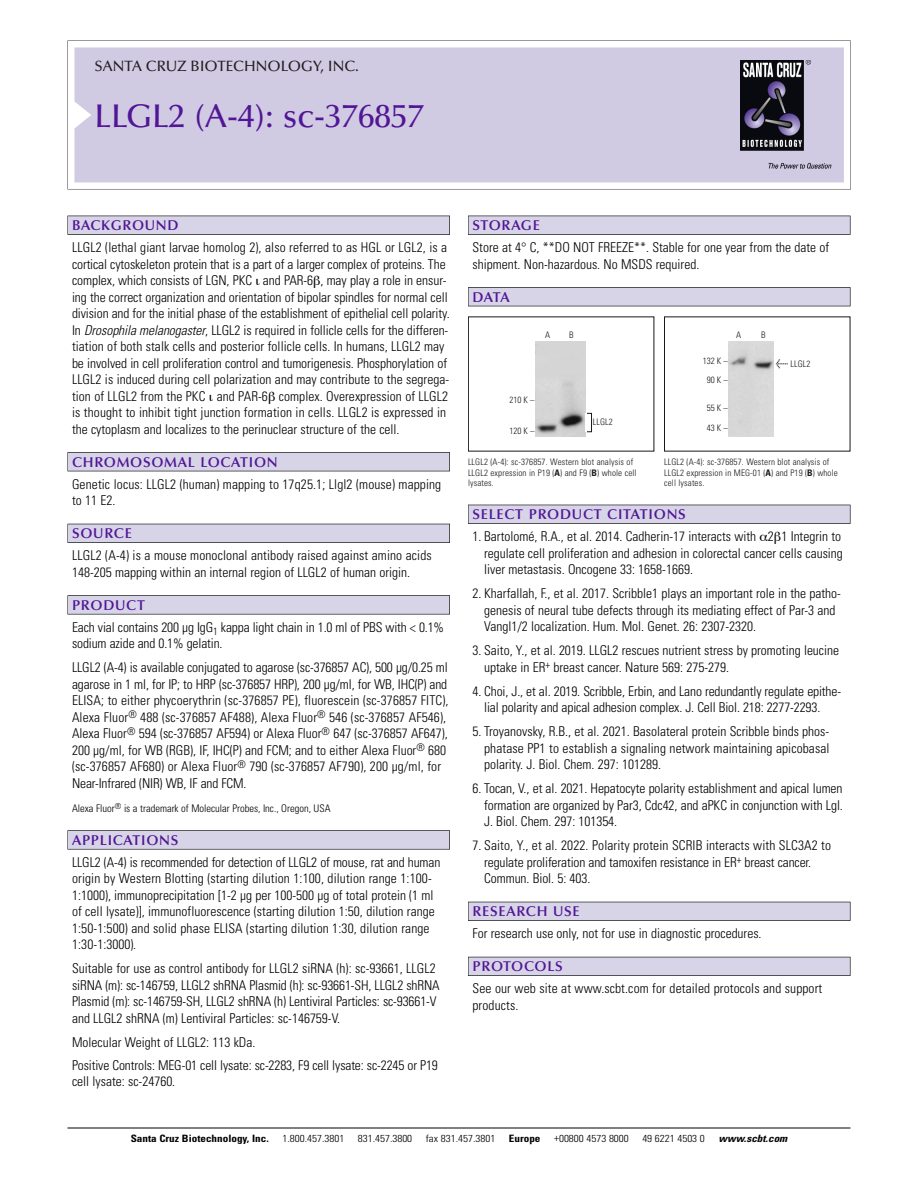
<style>
.page{position:relative;width:918px;height:1188px;background:#fff}
.page>*{position:absolute;margin:0;border:0;box-sizing:border-box;transform-origin:0 0}
.t1{font:500 33px "Optima";color:#511695}
.t2{font:500 15px "Optima";color:#231f20}
.t3{font:600 14.25px "Optima";letter-spacing:.05em;color:#511695}
.t4{font:300 condensed 13.5px/16.5px "Univers";color:#000}
.t5{font:300 condensed 10.5px "Univers";color:#000}
.t6{font:300 condensed 10.2px "Univers";color:#000;scale:1.1 1}
.t7{font:700 condensed 10.2px "Univers";color:#000;scale:1.1 1}
.t8{font:italic 700 condensed 10.2px "Univers";color:#000;scale:1.1 1}
.t9{font:300 condensed 9px/10.5px "Univers";letter-spacing:.015em;color:#191919}
.s1{font-style:italic}
.s2{font-weight:700}
.s3{font-family:"Meta Plus";font-weight:400;font-stretch:normal;font-size:10.5px}
</style>
<div class="page">
<svg style="left:68px;top:40px;width:783px;height:149px"></svg>
<div style="left:74px;top:47px;width:770px;height:135px;background:#d1cae3"></div>
<img style="left:741px;top:60px;width:90px;height:108px">
<div style="left:68px;top:216px;width:382px;height:19px;background:#535256"></div>
<div style="left:68px;top:216px;width:381px;height:18px;background:#d7d4e8"></div>
<div style="left:68px;top:452px;width:382px;height:19px;background:#515155"></div>
<div style="left:68px;top:453px;width:381px;height:18px;background:#d7d4e8"></div>
<div style="left:68px;top:524px;width:382px;height:19px;background:#515057"></div>
<div style="left:68px;top:524px;width:381px;height:18px;background:#d7d4e8"></div>
<div style="left:68px;top:595px;width:382px;height:19px;background:#575659"></div>
<div style="left:68px;top:596px;width:381px;height:18px;background:#d7d4e8"></div>
<svg style="left:68px;top:830px;width:382px;height:20px"></svg>
<div style="left:68px;top:831px;width:381px;height:18px;background:#d7d4e8"></div>
<div style="left:468px;top:216px;width:382px;height:19px;background:#535256"></div>
<div style="left:468px;top:216px;width:382px;height:18px;background:#d7d4e8"></div>
<div style="left:468px;top:287px;width:382px;height:19px;background:#515155"></div>
<div style="left:468px;top:288px;width:382px;height:18px;background:#d7d4e8"></div>
<div style="left:468px;top:505px;width:382px;height:19px;background:#525156"></div>
<div style="left:468px;top:505px;width:382px;height:18px;background:#d7d4e8"></div>
<div style="left:468px;top:902px;width:382px;height:19px;background:#515057"></div>
<div style="left:468px;top:902px;width:382px;height:18px;background:#d7d4e8"></div>
<div style="left:468px;top:957px;width:382px;height:19px;background:#535259"></div>
<div style="left:468px;top:957px;width:382px;height:18px;background:#d7d4e8"></div>
<hr style="left:68px;top:1128px;width:782px;height:1px;background:#000">
<img style="left:536px;top:342px;width:49px;height:95px">
<div style="left:587px;top:413px;width:5px;height:19px;border:1px solid #191919"></div>
<img style="left:729px;top:342px;width:45px;height:95px">
<p class="t2" style="left:94px;top:60px;width:266px">SANTA CRUZ BIOTECHNOLOGY, INC.</p>
<p class="t1" style="left:94px;top:102px;width:331px">LLGL2 (A-4): sc-376857</p>
<p class="t3" style="left:72px;top:219px;width:108px">BACKGROUND</p>
<p class="t4" style="left:72px;top:240px;width:379px">LLGL2 (lethal giant larvae homolog 2), also referred to as HGL or LGL2, is a cortical cytoskeleton protein that is a part of a larger complex of proteins. The complex, which consists of LGN, PKC and PAR-6 , may play a role in ensur&shy;ing the correct organization and orientation of bipolar spindles for normal cell division and for the initial phase of the establishment of epithelial cell polarity.<br>In <span class="s1">Drosophila melanogaster</span>, LLGL2 is required in follicle cells for the differen&shy;tiation of both stalk cells and posterior follicle cells. In humans, LLGL2 may be involved in cell proliferation control and tumorigenesis. Phosphorylation of LLGL2 is induced during cell polarization and may contribute to the segrega&shy;tion of LLGL2 from the PKC and PAR-6 complex. Overexpression of LLGL2 is thought to inhibit tight junction formation in cells. LLGL2 is expressed in the cytoplasm and localizes to the perinuclear structure of the cell.</p>
<p class="t3" style="left:72px;top:456px;width:207px">CHROMOSOMAL LOCATION</p>
<p class="t4" style="left:72px;top:477px;width:371px">Genetic locus: LLGL2 (human) mapping to 17q25.1; Llgl2 (mouse) mapping to 11 E2.</p>
<p class="t3" style="left:72px;top:527px;width:61px">SOURCE</p>
<p class="t4" style="left:72px;top:549px;width:361px">LLGL2 (A-4) is a mouse monoclonal antibody raised against amino acids<br>148-205 mapping within an internal region of LLGL2 of human origin.</p>
<p class="t3" style="left:72px;top:599px;width:74px">PRODUCT</p>
<p class="t4" style="left:72px;top:620px;width:374px">Each vial contains 200 µg IgG<sub>1</sub> kappa light chain in 1.0 ml of PBS with &lt; 0.1% sodium azide and 0.1% gelatin.</p>
<p class="t4" style="left:72px;top:661px;width:378px">LLGL2 (A-4) is available conjugated to agarose (sc-376857 AC), 500 µg/0.25 ml agarose in 1 ml, for IP; to HRP (sc-376857 HRP), 200 µg/ml, for WB, IHC(P) and ELISA; to either phycoerythrin (sc-376857 PE), fluorescein (sc-376857 FITC), Alexa Fluor<sup>®</sup> 488 (sc-376857 AF488), Alexa Fluor<sup>®</sup> 546 (sc-376857 AF546), Alexa Fluor<sup>®</sup> 594 (sc-376857 AF594) or Alexa Fluor<sup>®</sup> 647 (sc-376857 AF647), 200 µg/ml, for WB (RGB), IF, IHC(P) and FCM; and to either Alexa Fluor<sup>®</sup> 680 (sc-376857 AF680) or Alexa Fluor<sup>®</sup> 790 (sc-376857 AF790), 200 µg/ml, for Near-Infrared (NIR) WB, IF and FCM.</p>
<p class="t5" style="left:72px;top:804px;width:260px">Alexa Fluor<sup>®</sup> is a trademark of Molecular Probes, Inc., Oregon, USA</p>
<p class="t3" style="left:72px;top:834px;width:108px">APPLICATIONS</p>
<p class="t4" style="left:72px;top:855px;width:370px">LLGL2 (A-4) is recommended for detection of LLGL2 of mouse, rat and human origin by Western Blotting (starting dilution 1:100, dilution range 1:100- 1:1000), immunoprecipitation [1-2 µg per 100-500 µg of total protein (1 ml of cell lysate)], immunofluorescence (starting dilution 1:50, dilution range 1:50-1:500) and solid phase ELISA (starting dilution 1:30, dilution range 1:30-1:3000).</p>
<p class="t4" style="left:72px;top:962px;width:369px">Suitable for use as control antibody for LLGL2 siRNA (h): sc-93661, LLGL2 siRNA (m): sc-146759, LLGL2 shRNA Plasmid (h): sc-93661-SH, LLGL2 shRNA Plasmid (m): sc-146759-SH, LLGL2 shRNA (h) Lentiviral Particles: sc-93661-V and LLGL2 shRNA (m) Lentiviral Particles: sc-146759-V.</p>
<p class="t4" style="left:72px;top:1035px;width:185px">Molecular Weight of LLGL2: 113 kDa.</p>
<p class="t4" style="left:72px;top:1059px;width:367px;line-height:15.9px">Positive Controls: MEG-01 cell lysate: sc-2283, F9 cell lysate: sc-2245 or P19 cell lysate: sc-24760.</p>
<p class="t3" style="left:473px;top:219px;width:69px">STORAGE</p>
<p class="t4" style="left:473px;top:240px;width:358px">Store at 4° C, **DO NOT FREEZE**. Stable for one year from the date of shipment. Non-hazardous. No MSDS required.</p>
<p class="t3" style="left:473px;top:291px;width:39px">DATA</p>
<p class="t9" style="left:545px;top:331px;width:7px">A</p>
<p class="t9" style="left:569px;top:331px;width:6px">B</p>
<p class="t9" style="left:510px;top:395px;width:26px">210 K –</p>
<p class="t9" style="left:510px;top:426px;width:26px">120 K –</p>
<p class="t9" style="left:593px;top:417px;width:22px">LLGL2</p>
<p class="t9" style="left:468px;top:458px;width:170px">LLGL2 (A-4): sc-376857. Western blot analysis of<br>LLGL2 expression in P19 (<span class="s2">A</span>) and F9 (<span class="s2">B</span>) whole cell lysates.</p>
<p class="t9" style="left:703px;top:352px;width:26px;line-height:19.5px;text-align:center">132 K –<br>90K–</p>
<p class="t9" style="left:707px;top:403px;width:22px">55K–</p>
<p class="t9" style="left:707px;top:424px;width:22px">43K–</p>
<p class="t9" style="left:736px;top:331px;width:7px">A</p>
<p class="t9" style="left:761px;top:331px;width:6px">B</p>
<p class="t9" style="left:776px;top:360px;width:36px"><span class="s3">&lt;</span> LLGL2</p>
<p class="t9" style="left:664px;top:458px;width:175px">LLGL2 (A-4): sc-376857. Western blot analysis of<br>LLGL2 expression in MEG-01 (<span class="s2">A</span>) and P19 (<span class="s2">B</span>) whole cell lysates.</p>
<p class="t3" style="left:473px;top:508px;width:215px">SELECT PRODUCT CITATIONS</p>
<p class="t4" style="left:484px;top:529px;width:360px;text-indent:-12px">1. Bartolomé, R.A., et al. 2014. Cadherin-17 interacts with 2 1 Integrin to regulate cell proliferation and adhesion in colorectal cancer cells causing liver metastasis. Oncogene 33: 1658-1669.</p>
<p class="t4" style="left:484px;top:586px;width:358px;text-indent:-12px">2. Kharfallah, F., et al. 2017. Scribble1 plays an important role in the patho&shy;genesis of neural tube defects through its mediating effect of Par-3 and<br>Vangl1/2 localization. Hum. Mol. Genet. 26: 2307-2320.</p>
<p class="t4" style="left:484px;top:643px;width:357px;text-indent:-12px">3. Saito, Y., et al. 2019. LLGL2 rescues nutrient stress by promoting leucine uptake in ER<sup>+</sup> breast cancer. Nature 569: 275-279.</p>
<p class="t4" style="left:484px;top:684px;width:358px;text-indent:-12px">4. Choi, J., et al. 2019. Scribble, Erbin, and Lano redundantly regulate epithe&shy;lial polarity and apical adhesion complex. J. Cell Biol. 218: 2277-2293.</p>
<p class="t4" style="left:484px;top:724px;width:347px;text-align:justify;text-indent:-12px">5. Troyanovsky, R.B., et al. 2021. Basolateral protein Scribble binds phos&shy;phatase PP1 to establish a signaling network maintaining apicobasal polarity. J. Biol. Chem. 297: 101289.</p>
<p class="t4" style="left:484px;top:781px;width:360px;text-align:justify;text-indent:-12px">6. Tocan, V., et al. 2021. Hepatocyte polarity establishment and apical lumen formation are organized by Par3, Cdc42, and aPKC in conjunction with Lgl.<br>J. Biol. Chem. 297: 101354.</p>
<p class="t4" style="left:484px;top:838px;width:348px;text-indent:-12px">7. Saito, Y., et al. 2022. Polarity protein SCRIB interacts with SLC3A2 to regulate proliferation and tamoxifen resistance in ER<sup>+</sup> breast cancer.<br>Commun. Biol. 5: 403.</p>
<p class="t3" style="left:473px;top:905px;width:109px">RESEARCH USE</p>
<p class="t4" style="left:473px;top:927px;width:291px">For research use only, not for use in diagnostic procedures.</p>
<p class="t3" style="left:473px;top:960px;width:92px">PROTOCOLS</p>
<p class="t4" style="left:473px;top:982px;width:351px">See our web site at www.scbt.com for detailed protocols and support products.</p>
<p class="t7" style="left:131px;top:1135px;width:127px">Santa Cruz Biotechnology, Inc.</p>
<p class="t6" style="left:282px;top:1135px;width:58px">1.800.457.3801</p>
<p class="t6" style="left:358px;top:1135px;width:51px">831.457.3800</p>
<p class="t6" style="left:426px;top:1135px;width:65px">fax 831.457.3801</p>
<p class="t7" style="left:509px;top:1135px;width:30px">Europe</p>
<p class="t6" style="left:554px;top:1135px;width:69px">+00800 4573 8000</p>
<p class="t6" style="left:642px;top:1135px;width:58px">49 6221 4503 0</p>
<p class="t8" style="left:719px;top:1135px;width:66px">www.scbt.com</p>
</div>
